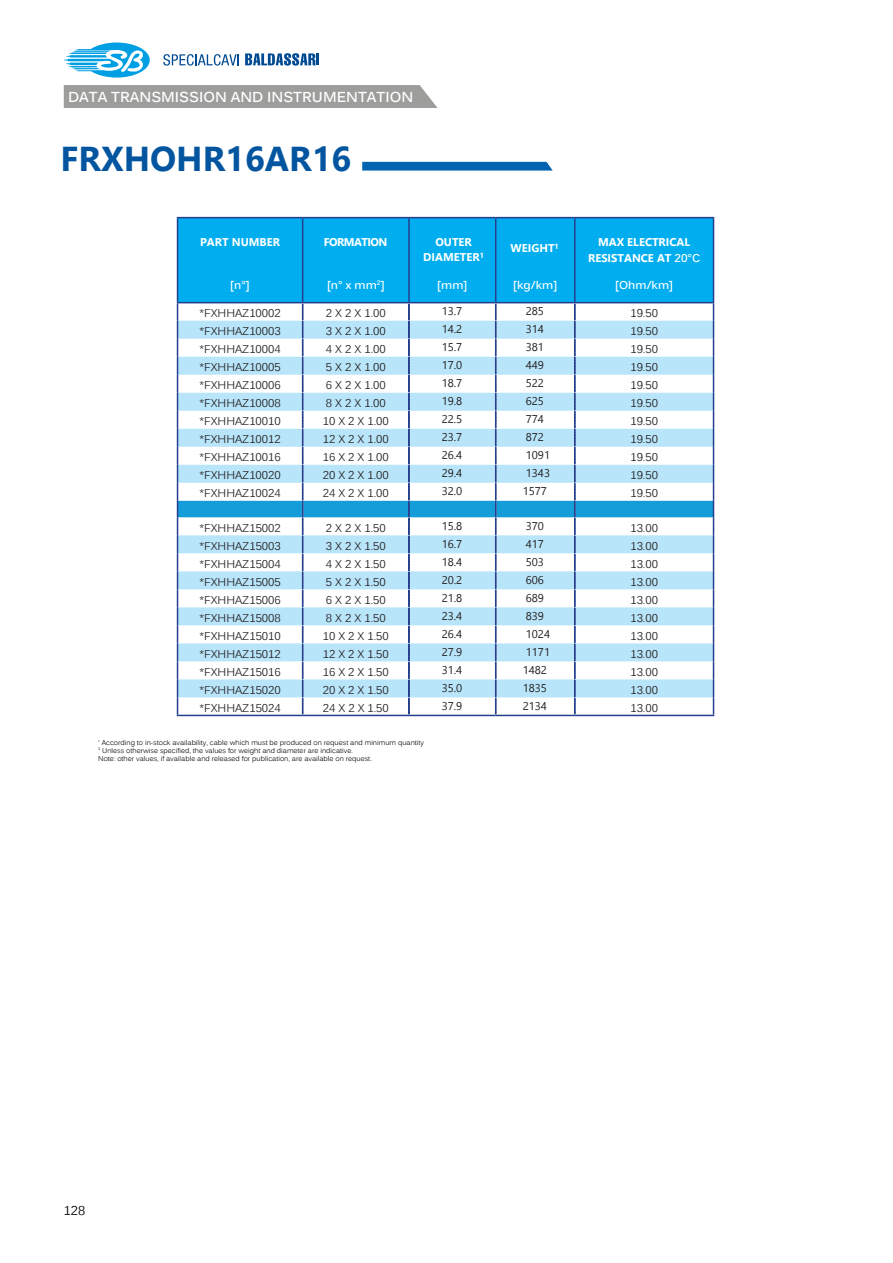
<style>
.page{position:relative;width:893px;height:1263px;background:#fff}
.page>*{position:absolute;margin:0;border:0;box-sizing:border-box;transform-origin:0 0}
.t1{font:700 34.5px "Nirmala UI";color:#0355a0}
.t2{font:700 14.4px "Kalinga";color:#fff}
.t3{font:12.75px "Kalinga";color:#000}
.t4{font:11.25px/18px "Kalinga";color:#231f20;text-align:justify}
.t5{font:11.25px "Nirmala UI";color:#231f20}
.t6{font:700 11.25px/15.8px "Nirmala UI";color:#fff;text-align:center}
.t7{font:700 11.25px "Kalinga";color:#fff}
.t8{font:700 11.25px "Nirmala UI";letter-spacing:-.05em;color:#fff}
.t9{font:6.9px/8.1px "Kalinga";color:#000}
.s1{font-family:"Kalinga"}
</style>
<div class="page">
<svg style="left:64px;top:43px;width:86px;height:35px"></svg>
<svg style="left:163px;top:54px;width:76px;height:12px"></svg>
<svg style="left:245px;top:53px;width:74px;height:13px"></svg>
<div style="left:64px;top:85px;width:374px;height:23px;background:#9d9d9c"></div>
<svg style="left:362px;top:162px;width:191px;height:9px;background:#106eb5"></svg>
<div style="left:178px;top:218px;width:535px;height:84px;background:#00aeef"></div>
<hr style="left:177px;top:715px;width:126px;height:1px;background:#253f8e">
<hr style="left:303px;top:715px;width:106px;height:1px;background:#253f8e">
<hr style="left:409px;top:715px;width:87px;height:1px;background:#253f8e">
<hr style="left:496px;top:715px;width:79px;height:1px;background:#253f8e">
<hr style="left:575px;top:715px;width:139px;height:1px;background:#253f8e">
<svg style="left:177px;top:303px;width:537px;height:412px"></svg>
<hr style="left:177px;top:217px;width:126px;height:1px;background:#253f8e">
<hr style="left:177px;top:218px;width:1px;height:84px;background:#253f8e">
<hr style="left:303px;top:217px;width:106px;height:1px;background:#253f8e">
<hr style="left:302px;top:218px;width:1px;height:84px;background:#253f8e">
<hr style="left:409px;top:217px;width:87px;height:1px;background:#253f8e">
<hr style="left:408px;top:218px;width:2px;height:84px;background:#253f8e">
<hr style="left:496px;top:217px;width:79px;height:1px;background:#253f8e">
<hr style="left:495px;top:218px;width:1px;height:84px;background:#253f8e">
<hr style="left:575px;top:217px;width:139px;height:1px;background:#253f8e">
<hr style="left:574px;top:218px;width:2px;height:84px;background:#253f8e">
<hr style="left:713px;top:218px;width:1px;height:84px;background:#253f8e">
<hr style="left:177px;top:302px;width:126px;height:1px;background:#253f8e">
<hr style="left:303px;top:302px;width:106px;height:1px;background:#253f8e">
<hr style="left:409px;top:302px;width:87px;height:1px;background:#253f8e">
<hr style="left:496px;top:302px;width:79px;height:1px;background:#253f8e">
<hr style="left:575px;top:302px;width:139px;height:1px;background:#253f8e">
<p class="t2" style="left:68px;top:87px;width:347px">DATA TRANSMISSION AND INSTRUMENTATION</p>
<h1 class="t1" style="left:61px;top:130px;width:292px">FRXHOHR16AR16</h1>
<p class="t6" style="left:200px;top:234px;width:82px">PART NUMBER</p>
<p class="t7" style="left:230px;top:277px;width:21px">[n°]</p>
<p class="t8" style="left:324px;top:233px;width:65px">FORMATION</p>
<p class="t7" style="left:327px;top:277px;width:59px">[n° x mm<sup>2</sup>]</p>
<p class="t6" style="left:423px;top:233px;width:62px">OUTER<br>DIAMETER<sup>1</sup></p>
<p class="t7" style="left:437px;top:277px;width:32px">[mm]</p>
<p class="t6" style="left:511px;top:240px;width:50px">WEIGHT<sup>1</sup></p>
<p class="t7" style="left:513px;top:277px;width:46px">[kg/km]</p>
<p class="t6" style="left:588px;top:234px;width:114px">MAX ELECTRICAL<br>RESISTANCE AT <span class="s1">20°C</span></p>
<p class="t7" style="left:615px;top:277px;width:59px">[Ohm/km]</p>
<p class="t4" style="left:199px;top:305px;width:83px">*FXHHAZ10002 *FXHHAZ10003 *FXHHAZ10004 *FXHHAZ10005 *FXHHAZ10006 *FXHHAZ10008 *FXHHAZ10010 *FXHHAZ10012 *FXHHAZ10016 *FXHHAZ10020 *FXHHAZ10024</p>
<p class="t4" style="left:199px;top:519px;width:83px">*FXHHAZ15002 *FXHHAZ15003 *FXHHAZ15004 *FXHHAZ15005 *FXHHAZ15006 *FXHHAZ15008 *FXHHAZ15010 *FXHHAZ15012 *FXHHAZ15016 *FXHHAZ15020 *FXHHAZ15024</p>
<p class="t4" style="left:326px;top:305px;width:61px">2 X 2 X 1.00</p>
<p class="t5" style="left:442px;top:302px;width:22px">13.7</p>
<p class="t5" style="left:526px;top:302px;width:20px">285</p>
<p class="t4" style="left:630px;top:305px;width:29px">19.50</p>
<p class="t4" style="left:326px;top:323px;width:61px">3 X 2 X 1.00</p>
<p class="t5" style="left:442px;top:320px;width:22px">14.2</p>
<p class="t5" style="left:526px;top:320px;width:20px">314</p>
<p class="t4" style="left:630px;top:323px;width:29px">19.50</p>
<p class="t4" style="left:326px;top:341px;width:61px">4 X 2 X 1.00</p>
<p class="t5" style="left:442px;top:338px;width:22px">15.7</p>
<p class="t5" style="left:526px;top:338px;width:20px">381</p>
<p class="t4" style="left:630px;top:341px;width:29px">19.50</p>
<p class="t4" style="left:326px;top:359px;width:61px">5 X 2 X 1.00</p>
<p class="t5" style="left:442px;top:356px;width:22px">17.0</p>
<p class="t5" style="left:526px;top:356px;width:20px">449</p>
<p class="t4" style="left:630px;top:359px;width:29px">19.50</p>
<p class="t4" style="left:326px;top:377px;width:61px">6 X 2 X 1.00</p>
<p class="t5" style="left:442px;top:374px;width:22px">18.7</p>
<p class="t5" style="left:526px;top:374px;width:20px">522</p>
<p class="t4" style="left:630px;top:377px;width:29px">19.50</p>
<p class="t4" style="left:326px;top:395px;width:61px">8 X 2 X 1.00</p>
<p class="t5" style="left:442px;top:392px;width:22px">19.8</p>
<p class="t5" style="left:526px;top:392px;width:20px">625</p>
<p class="t4" style="left:630px;top:395px;width:29px">19.50</p>
<p class="t4" style="left:323px;top:413px;width:68px">10 X 2 X 1.00</p>
<p class="t5" style="left:442px;top:410px;width:22px">22.5</p>
<p class="t5" style="left:526px;top:410px;width:20px">774</p>
<p class="t4" style="left:630px;top:413px;width:29px">19.50</p>
<p class="t4" style="left:323px;top:431px;width:68px">12 X 2 X 1.00</p>
<p class="t5" style="left:442px;top:428px;width:22px">23.7</p>
<p class="t5" style="left:526px;top:428px;width:20px">872</p>
<p class="t4" style="left:630px;top:431px;width:29px">19.50</p>
<p class="t4" style="left:323px;top:449px;width:68px">16 X 2 X 1.00</p>
<p class="t5" style="left:442px;top:446px;width:22px">26.4</p>
<p class="t5" style="left:526px;top:446px;width:26px">1091</p>
<p class="t4" style="left:630px;top:449px;width:29px">19.50</p>
<p class="t4" style="left:323px;top:467px;width:68px">20 X 2 X 1.00</p>
<p class="t5" style="left:442px;top:464px;width:22px">29.4</p>
<p class="t5" style="left:526px;top:464px;width:26px">1343</p>
<p class="t4" style="left:630px;top:467px;width:29px">19.50</p>
<p class="t4" style="left:323px;top:485px;width:68px">24 X 2 X 1.00</p>
<p class="t5" style="left:442px;top:482px;width:22px">32.0</p>
<p class="t5" style="left:523px;top:482px;width:26px">1577</p>
<p class="t4" style="left:630px;top:485px;width:29px">19.50</p>
<p class="t4" style="left:326px;top:519px;width:61px">2 X 2 X 1.50</p>
<p class="t5" style="left:442px;top:516px;width:22px">15.8</p>
<p class="t5" style="left:526px;top:516px;width:20px">370</p>
<p class="t4" style="left:630px;top:519px;width:29px">13.00</p>
<p class="t4" style="left:326px;top:537px;width:61px">3 X 2 X 1.50</p>
<p class="t5" style="left:442px;top:534px;width:22px">16.7</p>
<p class="t5" style="left:526px;top:534px;width:20px">417</p>
<p class="t4" style="left:630px;top:537px;width:29px">13.00</p>
<p class="t4" style="left:326px;top:555px;width:61px">4 X 2 X 1.50</p>
<p class="t5" style="left:442px;top:552px;width:22px">18.4</p>
<p class="t5" style="left:526px;top:552px;width:20px">503</p>
<p class="t4" style="left:630px;top:555px;width:29px">13.00</p>
<p class="t4" style="left:326px;top:573px;width:61px">5 X 2 X 1.50</p>
<p class="t5" style="left:442px;top:570px;width:22px">20.2</p>
<p class="t5" style="left:526px;top:570px;width:20px">606</p>
<p class="t4" style="left:630px;top:573px;width:29px">13.00</p>
<p class="t4" style="left:326px;top:591px;width:61px">6 X 2 X 1.50</p>
<p class="t5" style="left:442px;top:588px;width:22px">21.8</p>
<p class="t5" style="left:526px;top:588px;width:20px">689</p>
<p class="t4" style="left:630px;top:591px;width:29px">13.00</p>
<p class="t4" style="left:326px;top:609px;width:61px">8 X 2 X 1.50</p>
<p class="t5" style="left:442px;top:607px;width:22px">23.4</p>
<p class="t5" style="left:526px;top:607px;width:20px">839</p>
<p class="t4" style="left:630px;top:609px;width:29px">13.00</p>
<p class="t4" style="left:323px;top:627px;width:68px">10 X 2 X 1.50</p>
<p class="t5" style="left:442px;top:625px;width:22px">26.4</p>
<p class="t5" style="left:526px;top:625px;width:26px">1024</p>
<p class="t4" style="left:630px;top:627px;width:29px">13.00</p>
<p class="t4" style="left:323px;top:645px;width:68px">12 X 2 X 1.50</p>
<p class="t5" style="left:442px;top:643px;width:22px">27.9</p>
<p class="t5" style="left:526px;top:643px;width:26px">1171</p>
<p class="t4" style="left:630px;top:645px;width:29px">13.00</p>
<p class="t4" style="left:323px;top:663px;width:68px">16 X 2 X 1.50</p>
<p class="t5" style="left:442px;top:661px;width:22px">31.4</p>
<p class="t5" style="left:523px;top:661px;width:26px">1482</p>
<p class="t4" style="left:630px;top:663px;width:29px">13.00</p>
<p class="t4" style="left:323px;top:681px;width:68px">20 X 2 X 1.50</p>
<p class="t5" style="left:442px;top:679px;width:22px">35.0</p>
<p class="t5" style="left:523px;top:679px;width:26px">1835</p>
<p class="t4" style="left:630px;top:681px;width:29px">13.00</p>
<p class="t4" style="left:323px;top:699px;width:68px">24 X 2 X 1.50</p>
<p class="t5" style="left:442px;top:697px;width:22px">37.9</p>
<p class="t5" style="left:523px;top:697px;width:26px">2134</p>
<p class="t4" style="left:630px;top:699px;width:29px">13.00</p>
<p class="t9" style="left:98px;top:738px;width:328px"><sup>*</sup> According to in-stock availability, cable which must be produced on request and minimum quantity<br><sup>1</sup> Unless otherwise specified, the values for weight and diameter are indicative.<br>Note: other values, if available and released for publication, are available on request.</p>
<p class="t3" style="left:64px;top:1202px;width:23px">128</p>
</div>
